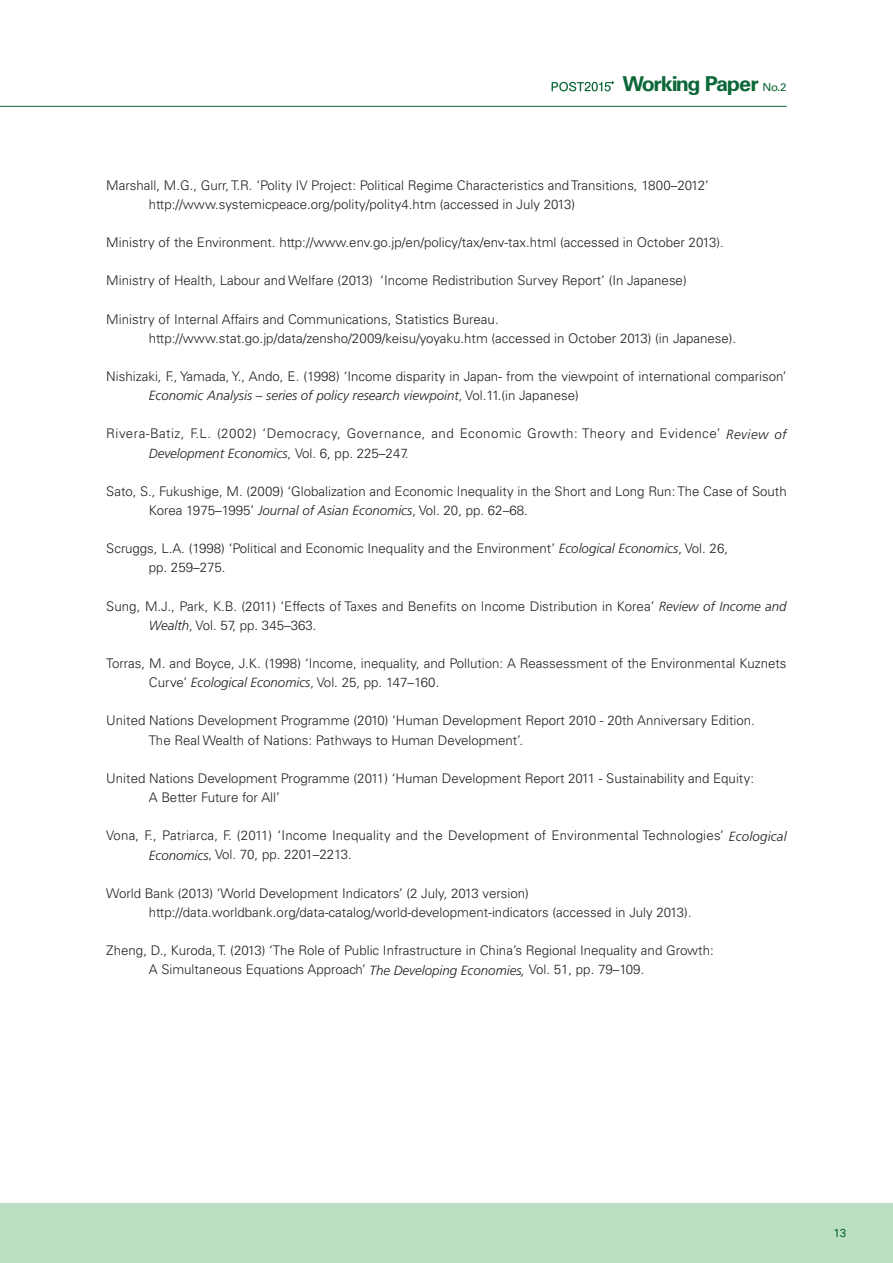
<style>
.page{position:relative;width:893px;height:1263px;background:#fff}
.page>*{position:absolute;margin:0;border:0;box-sizing:border-box;transform-origin:0 0}
.t1{font:700 20.55px "Univers LT Std";letter-spacing:-.07em;color:#0c6738;scale:1.05 1}
.t2{font:300 13.35px/19.2px "Univers LT Std";color:#231f20}
.t3{font:italic 300 13.35px "Frutiger";color:#231f20}
.t4{font:300 13.35px "Univers LT Std";letter-spacing:.035em;color:#231f20}
.t5{font:11.7px "Univers LT Std";color:#0c6738}
.s1{font-weight:400;font-size:10.95px}
.s2{font-family:"Univers LT Std";font-style:normal}
.s3{font-family:"Frutiger";font-style:italic}
</style>
<div class="page">
<div style="left:0;top:1203px;width:893px;height:60px;background:#bbdfc3"></div>
<hr style="left:0;top:106px;width:787px;height:1px;background:#0c6738">
<svg style="left:552px;top:81px;width:62px;height:10px"></svg>
<h1 class="t1" style="left:622px;top:72px;width:158px">Working Paper <span class="s1">No.2</span></h1>
<p class="t2" style="left:149px;top:175px;width:562px;text-indent:-43px">Marshall, M.G., Gurr, T.R. ‘Polity IV Project: Political Regime Characteristics and Transitions, 1800–2012’ http://www.systemicpeace.org/polity/polity4.htm (accessed in July 2013)</p>
<p class="t2" style="left:106px;top:233px;width:619px">Ministry of the Environment. http://www.env.go.jp/en/policy/tax/env-tax.html (accessed in October 2013).</p>
<p class="t2" style="left:106px;top:271px;width:582px">Ministry of Health, Labour and Welfare (2013) ‘Income Redistribution Survey Report’ (In Japanese)</p>
<p class="t2" style="left:149px;top:309px;width:589px;text-indent:-43px">Ministry of Internal Affairs and Communications, Statistics Bureau. http://www.stat.go.jp/data/zensho/2009/keisu/yoyaku.htm (accessed in October 2013) (in Japanese).</p>
<p class="t2" style="left:106px;top:367px;width:682px">Nishizaki, F., Yamada, Y., Ando, E. (1998) ‘Income disparity in Japan- from the viewpoint of international comparison’</p>
<p class="t3" style="left:149px;top:388px;width:431px">Economic Analysis – series of policy research viewpoint<span class="s2">, Vol.11.(in Japanese)</span></p>
<p class="t4" style="left:106px;top:426px;width:682px">Rivera-Batiz, F.L. (2002) ‘Democracy, Governance, and Economic Growth: Theory and Evidence’ <span class="s3">Review of</span></p>
<p class="t3" style="left:149px;top:445px;width:261px">Development Economics<span class="s2">, Vol. 6, pp. 225–247.</span></p>
<p class="t2" style="left:149px;top:481px;width:639px;text-indent:-43px">Sato, S., Fukushige, M. (2009) ‘Globalization and Economic Inequality in the Short and Long Run: The Case of South<br>Korea 1975–1995’ <span class="s3">Journal of Asian Economics</span>, Vol. 20, pp. 62–68.</p>
<p class="t2" style="left:149px;top:539px;width:581px;text-indent:-43px">Scruggs, L.A. (1998) ‘Political and Economic Inequality and the Environment’ <span class="s3">Ecological Economics</span>, Vol. 26, pp. 259–275.</p>
<p class="t2" style="left:149px;top:596px;width:639px;text-indent:-43px">Sung, M.J., Park, K.B. (2011) ‘Effects of Taxes and Benefits on Income Distribution in Korea’ <span class="s3">Review of Income and<br>Wealth</span>, Vol. 57, pp. 345–363.</p>
<p class="t2" style="left:149px;top:654px;width:639px;text-indent:-43px">Torras, M. and Boyce, J.K. (1998) ‘Income, inequality, and Pollution: A Reassessment of the Environmental Kuznets<br>Curve’ <span class="s3">Ecological Economics</span>, Vol. 25, pp. 147–160.</p>
<p class="t2" style="left:149px;top:711px;width:608px;text-indent:-43px">United Nations Development Programme (2010) ‘Human Development Report 2010 - 20th Anniversary Edition.<br>The Real Wealth of Nations: Pathways to Human Development’.</p>
<p class="t2" style="left:149px;top:768px;width:607px;text-indent:-43px">United Nations Development Programme (2011) ‘Human Development Report 2011 - Sustainability and Equity:<br>A Better Future for All’</p>
<p class="t2" style="left:149px;top:826px;width:639px;text-indent:-43px">Vona, F., Patriarca, F. (2011) ‘Income Inequality and the Development of Environmental Technologies’ <span class="s3">Ecological<br>Economics</span>, Vol. 70, pp. 2201–2213.</p>
<p class="t2" style="left:149px;top:883px;width:544px;text-indent:-43px">World Bank (2013) ‘World Development Indicators’ (2 July, 2013 version) http://data.worldbank.org/data-catalog/world-development-indicators (accessed in July 2013).</p>
<p class="t2" style="left:149px;top:941px;width:566px;text-indent:-43px">Zheng, D., Kuroda, T. (2013) ‘The Role of Public Infrastructure in China’s Regional Inequality and Growth:<br>A Simultaneous Equations Approach’ <span class="s3">The Developing Economies,</span> Vol. 51, pp. 79–109.</p>
<p class="t5" style="left:833px;top:1226px;width:14px">13</p>
</div>
